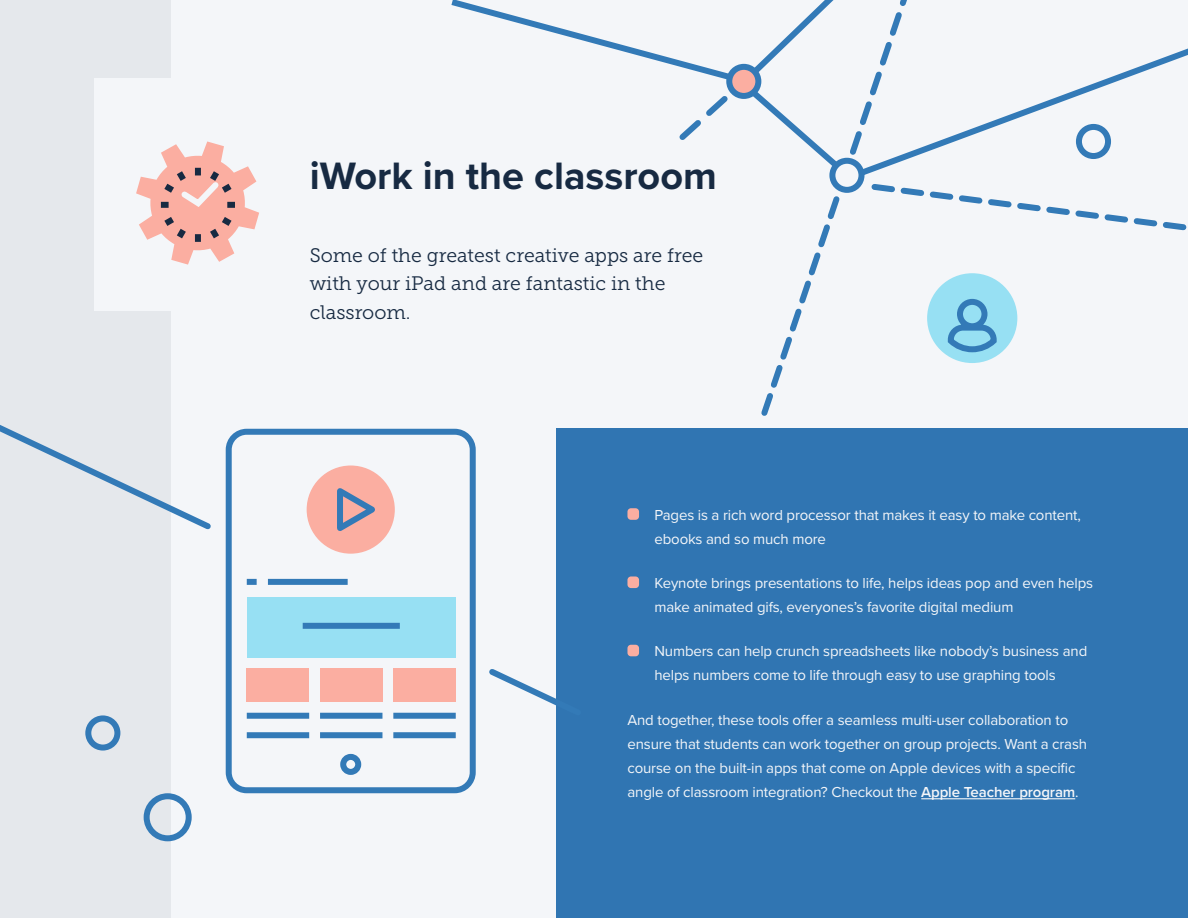
<style>
.page{position:relative;width:1188px;height:918px;background:#f4f6f9}
.page>*{position:absolute;margin:0;border:0;box-sizing:border-box;transform-origin:0 0}
.t1{font:700 39.6px "Proxima Nova";color:#172a42}
.t2{font:19.5px/28.5px "Museo Slab 300";color:#172a42}
.t3{font:15px/24px "Proxima Nova";letter-spacing:-.01em;color:#f4f6f9}
.s1{font-weight:600}
</style>
<div class="page">
<div style="left:0;top:0;width:171px;height:918px;background:#e5e8ec"></div>
<div style="left:94px;top:79px;width:382px;height:232px;background:#f4f6f9"></div>
<div style="left:557px;top:429px;width:631px;height:489px;background:#337ab7"></div>
<hr style="left:921px;top:798px;width:154px;height:1px;background:#f4f6f9">
<div style="left:627px;top:508px;width:12px;height:12px;background:#fbaea1;border-radius:4px"></div>
<div style="left:627px;top:576px;width:12px;height:12px;background:#fbaea1;border-radius:4px"></div>
<div style="left:627px;top:645px;width:12px;height:11px;background:#fbaea1;border-radius:4px"></div>
<svg style="left:136px;top:141px;width:123px;height:124px"></svg>
<svg style="left:824px;top:48px;width:364px;height:135px"></svg>
<svg style="left:832px;top:161px;width:30px;height:29px"></svg>
<div style="left:829px;top:158px;width:36px;height:35px;border:6px solid #337ab7;border-radius:50%"></div>
<div style="left:1076px;top:124px;width:35px;height:35px;border:6px solid #337ab7;border-radius:50%"></div>
<div style="left:85px;top:715px;width:35px;height:36px;border:6px solid #337ab7;border-radius:50%"></div>
<div style="left:340px;top:754px;width:21px;height:21px;border:6px solid #337ab7;border-radius:50%"></div>
<div style="left:144px;top:793px;width:48px;height:48px;border:6px solid #337ab7;border-radius:50%"></div>
<svg style="left:451px;top:0;width:475px;height:159px"></svg>
<svg style="left:761px;top:192px;width:83px;height:224px"></svg>
<svg style="left:868px;top:180px;width:320px;height:51px"></svg>
<svg style="left:729px;top:67px;width:29px;height:29px"></svg>
<div style="left:726px;top:64px;width:35px;height:35px;border:6px solid #337ab7;border-radius:50%"></div>
<div style="left:247px;top:597px;width:209px;height:60px;background:#97e0f3"></div>
<div style="left:247px;top:668px;width:62px;height:34px;background:#fbaea1"></div>
<div style="left:247px;top:713px;width:62px;height:6px;background:#337ab7"></div>
<div style="left:247px;top:732px;width:62px;height:6px;background:#337ab7"></div>
<div style="left:320px;top:713px;width:62px;height:6px;background:#337ab7"></div>
<div style="left:303px;top:623px;width:97px;height:6px;background:#337ab7"></div>
<div style="left:320px;top:732px;width:62px;height:6px;background:#337ab7"></div>
<div style="left:393px;top:713px;width:63px;height:6px;background:#337ab7"></div>
<div style="left:393px;top:732px;width:63px;height:6px;background:#337ab7"></div>
<div style="left:320px;top:668px;width:62px;height:34px;background:#fbaea1"></div>
<div style="left:393px;top:668px;width:63px;height:34px;background:#fbaea1"></div>
<div style="left:268px;top:579px;width:80px;height:6px;background:#337ab7"></div>
<div style="left:247px;top:579px;width:10px;height:6px;background:#337ab7"></div>
<div style="left:226px;top:429px;width:250px;height:364px;border:6px solid #337ab7;border-radius:18px"></div>
<div style="left:307px;top:466px;width:88px;height:88px;background:#fbaea1;border-radius:50%"></div>
<svg style="left:337px;top:488px;width:38px;height:43px"></svg>
<div style="left:927px;top:273px;width:90px;height:90px;background:#97e0f3;border-radius:50%"></div>
<svg style="left:945px;top:298px;width:55px;height:57px"></svg>
<svg style="left:0;top:425px;width:211px;height:105px"></svg>
<svg style="left:489px;top:664px;width:68px;height:56px"></svg>
<p class="t1" style="left:310px;top:146px;width:409px">iWork in the classroom</p>
<p class="t2" style="left:310px;top:241px;width:395px">Some of the greatest creative apps are free with your iPad and are fantastic in the classroom.</p>
<p class="t3" style="left:654px;top:502px;width:428px">Pages is a rich word processor that makes it easy to make content, ebooks and so much more</p>
<p class="t3" style="left:654px;top:570px;width:440px">Keynote brings presentations to life, helps ideas pop and even helps make animated gifs, everyones’s favorite digital medium</p>
<p class="t3" style="left:654px;top:639px;width:434px">Numbers can help crunch spreadsheets like nobody’s business and helps numbers come to life through easy to use graphing tools</p>
<p class="t3" style="left:627px;top:707px;width:461px">And together, these tools offer a seamless multi-user collaboration to ensure that students can work together on group projects. Want a crash course on the built-in apps that come on Apple devices with a specific angle of classroom integration? Checkout the <span class="s1">Apple Teacher program</span>.</p>
</div>
